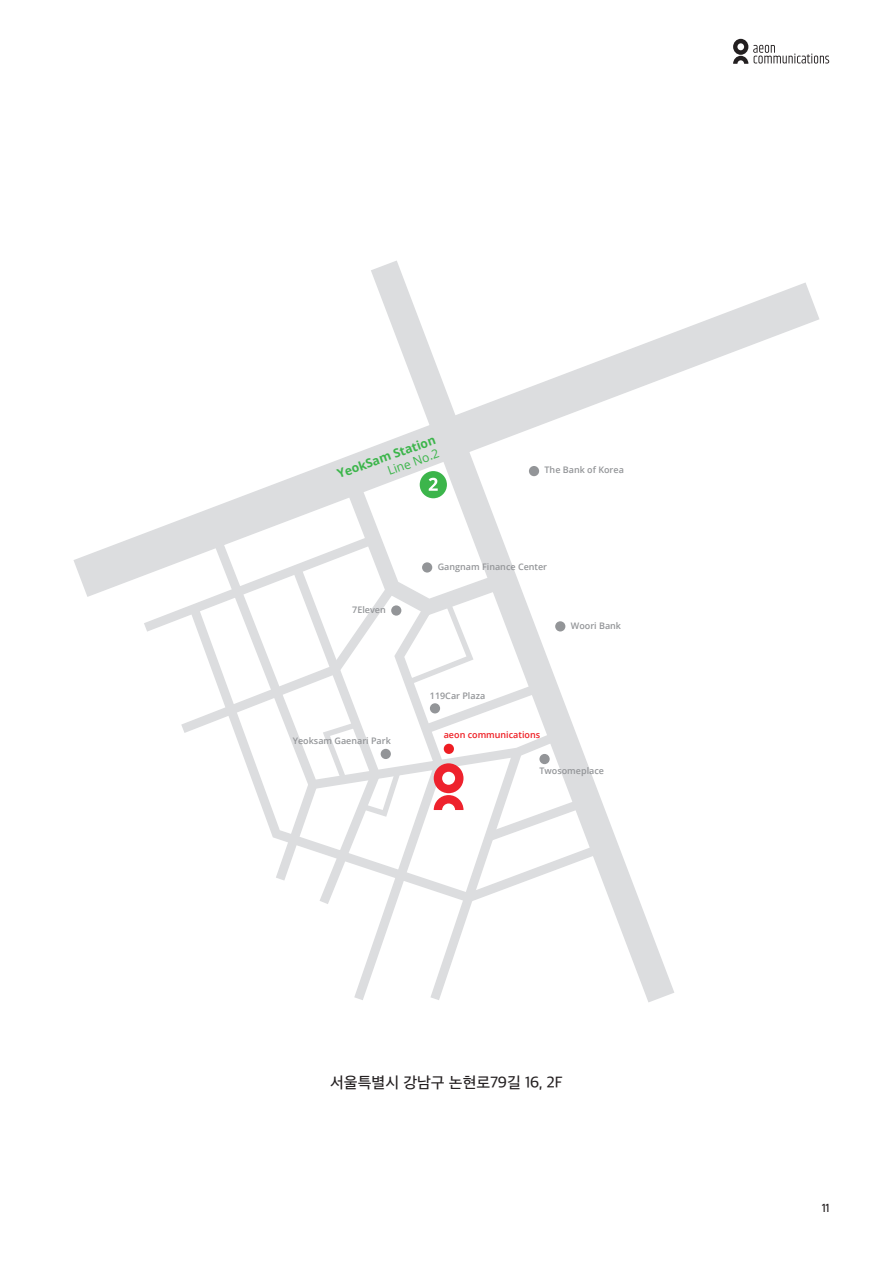
<style>
.page{position:relative;width:893px;height:1263px;background:#fff}
.page>*{position:absolute;margin:0;border:0;box-sizing:border-box;transform-origin:0 0}
.t1{font:15px "SD Gothic Neo 1 M";color:#231f20}
.t2{font:700 12.3px "Open Sans";color:#3cb54b}
.t3{font:12.3px "Open Sans";color:#3cb54b}
.t4{font:500 12px "Khand";color:#231f20}
.t5{font:600 9px "Open Sans";color:#939598}
.t6{font:600 9px "Open Sans";color:#ee1d23}
</style>
<div class="page">
<svg style="left:733px;top:39px;width:96px;height:25px"></svg>
<svg style="left:73px;top:282px;width:746px;height:315px"></svg>
<svg style="left:371px;top:260px;width:303px;height:742px"></svg>
<svg style="left:584px;top:605px;width:20px;height:297px"></svg>
<div style="left:420px;top:471px;width:27px;height:27px;background:#3cb54b;border-radius:50%"></div>
<div style="left:529px;top:466px;width:10px;height:10px;background:#939598;border-radius:50%"></div>
<svg style="left:144px;top:478px;width:440px;height:522px"></svg>
<h2 class="t2" style="left:335px;top:466px;width:105px;rotate:-20deg">YeokSam Station</h2>
<h2 class="t3" style="left:385px;top:463px;width:55px;rotate:-20deg">Line No.2</h2>
<p class="t5" style="left:545px;top:464px;width:81px">The Bank of Korea</p>
<p class="t5" style="left:352px;top:603px;width:35px">7Eleven</p>
<p class="t5" style="left:293px;top:734px;width:100px">Yeoksam Gaenari Park</p>
<p class="t5" style="left:438px;top:560px;width:111px">Gangnam Finance Center</p>
<p class="t5" style="left:571px;top:619px;width:52px">Woori Bank</p>
<p class="t5" style="left:430px;top:689px;width:57px">119Car Plaza</p>
<p class="t6" style="left:444px;top:729px;width:98px">aeon communications</p>
<p class="t5" style="left:539px;top:764px;width:66px">Twosomeplace</p>
<p class="t1" style="left:330px;top:1075px;width:234px">서울특별시 강남구 논현로79길 16, 2F</p>
<h3 class="t4" style="left:822px;top:1200px;width:8px">11</h3>
</div>
